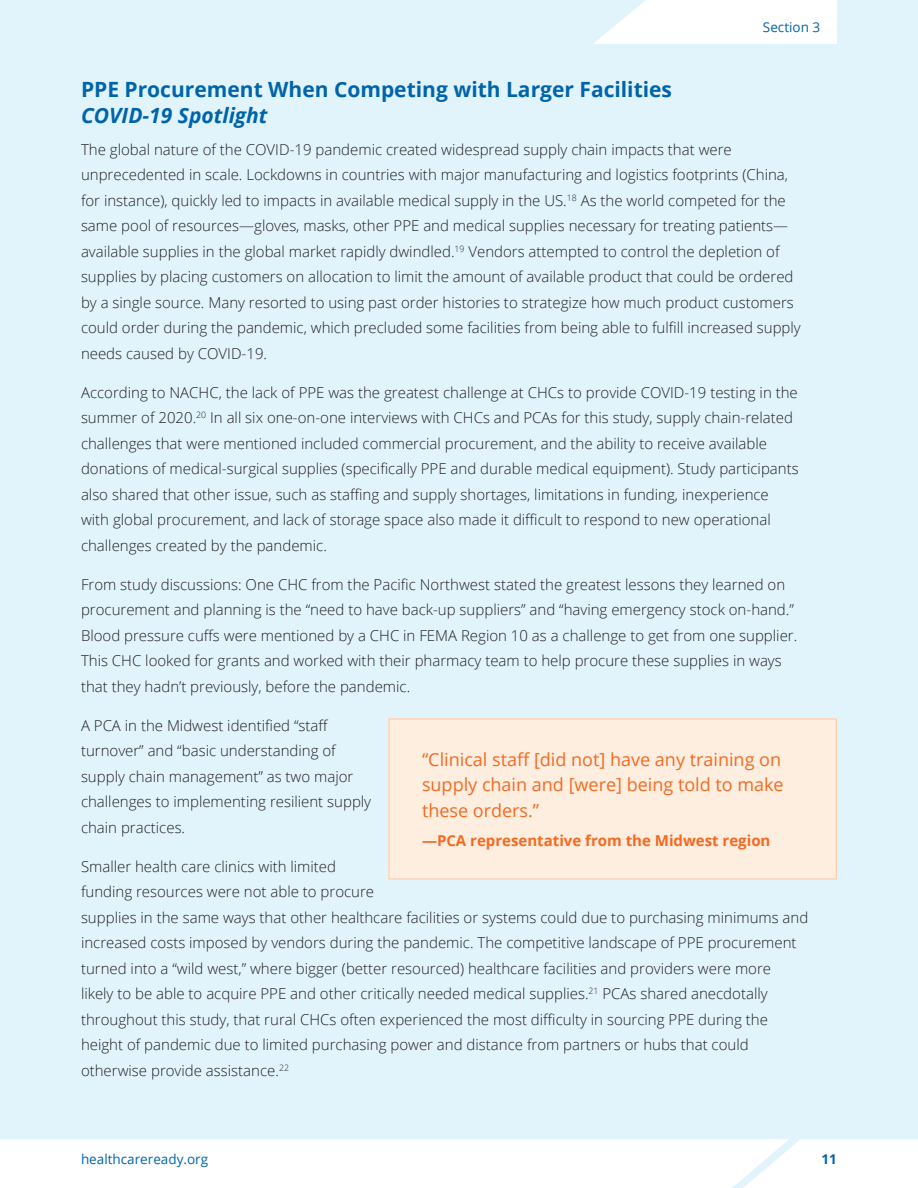
<style>
.page{position:relative;width:918px;height:1188px;background:#e1f4fc}
.page>*{position:absolute;margin:0;border:0;box-sizing:border-box;transform-origin:0 0}
.t1{font:700 21px/25.5px "Open Sans";color:#0064aa}
.Body{font:18px/25.5px "Open Sans";color:#f36a21}
.Body-2{font:300 15px/25.5px "Open Sans";color:#231f20}
.Body-3{font:700 15px "Open Sans";color:#f36a21}
.t2{font:13.5px "Open Sans";color:#0064aa}
.t3{font:700 13.5px "Open Sans";color:#0064aa}
.s1{font-style:italic}
</style>
<div class="page">
<svg style="left:593px;top:0;width:244px;height:44px;background:#fbfdfe"></svg>
<div style="left:0;top:1139px;width:918px;height:49px;background:#fff"></div>
<svg style="left:732px;top:1139px;width:68px;height:49px"></svg>
<div style="left:388px;top:718px;width:449px;height:162px;background:#feeee0"></div>
<p class="t2" style="left:763px;top:17px;width:59px">Section 3</p>
<h3 class="t1" style="left:81px;top:76px;width:593px">PPE Procurement When Competing with Larger Facilities<br><span class="s1">COVID-19 Spotlight</span></h3>
<p class="Body-2" style="left:81px;top:136px;width:721px">The global nature of the COVID-19 pandemic created widespread supply chain impacts that were unprecedented in scale. Lockdowns in countries with major manufacturing and logistics footprints (China, for instance), quickly led to impacts in available medical supply in the US.<sup>18</sup> As the world competed for the same pool of resources—gloves, masks, other PPE and medical supplies necessary for treating patients— available supplies in the global market rapidly dwindled.<sup>19</sup> Vendors attempted to control the depletion of supplies by placing customers on allocation to limit the amount of available product that could be ordered by a single source. Many resorted to using past order histories to strategize how much product customers could order during the pandemic, which precluded some facilities from being able to fulfill increased supply needs caused by COVID-19.</p>
<p class="Body-2" style="left:81px;top:379px;width:719px">According to NACHC, the lack of PPE was the greatest challenge at CHCs to provide COVID-19 testing in the summer of 2020.<sup>20</sup> In all six one-on-one interviews with CHCs and PCAs for this study, supply chain-related challenges that were mentioned included commercial procurement, and the ability to receive available donations of medical-surgical supplies (specifically PPE and durable medical equipment). Study participants also shared that other issue, such as staffing and supply shortages, limitations in funding, inexperience with global procurement, and lack of storage space also made it difficult to respond to new operational challenges created by the pandemic.</p>
<p class="Body-2" style="left:81px;top:571px;width:718px">From study discussions: One CHC from the Pacific Northwest stated the greatest lessons they learned on procurement and planning is the “need to have back-up suppliers” and “having emergency stock on-hand.” Blood pressure cuffs were mentioned by a CHC in FEMA Region 10 as a challenge to get from one supplier.<br>This CHC looked for grants and worked with their pharmacy team to help procure these supplies in ways that they hadn’t previously, before the pandemic.</p>
<p class="Body-2" style="left:81px;top:712px;width:292px">A PCA in the Midwest identified “staff turnover” and “basic understanding of supply chain management” as two major challenges to implementing resilient supply chain practices.</p>
<p class="Body-2" style="left:81px;top:853px;width:729px">Smaller health care clinics with limited<br>funding resources were not able to procure<br>supplies in the same ways that other healthcare facilities or systems could due to purchasing minimums and increased costs imposed by vendors during the pandemic. The competitive landscape of PPE procurement turned into a “wild west,” where bigger (better resourced) healthcare facilities and providers were more<br>likely to be able to acquire PPE and other critically needed medical supplies.<sup>21</sup> PCAs shared anecdotally throughout this study, that rural CHCs often experienced the most difficulty in sourcing PPE during the height of pandemic due to limited purchasing power and distance from partners or hubs that could otherwise provide assistance.<sup>22</sup></p>
<p class="Body" style="left:422px;top:746px;width:363px">“Clinical staff [did not] have any training on supply chain and [were] being told to make these orders.”</p>
<p class="Body-3" style="left:422px;top:830px;width:350px">—PCA representative from the Midwest region</p>
<p class="t2" style="left:81px;top:1150px;width:129px">healthcareready.org</p>
<p class="t3" style="left:822px;top:1150px;width:17px">11</p>
</div>
